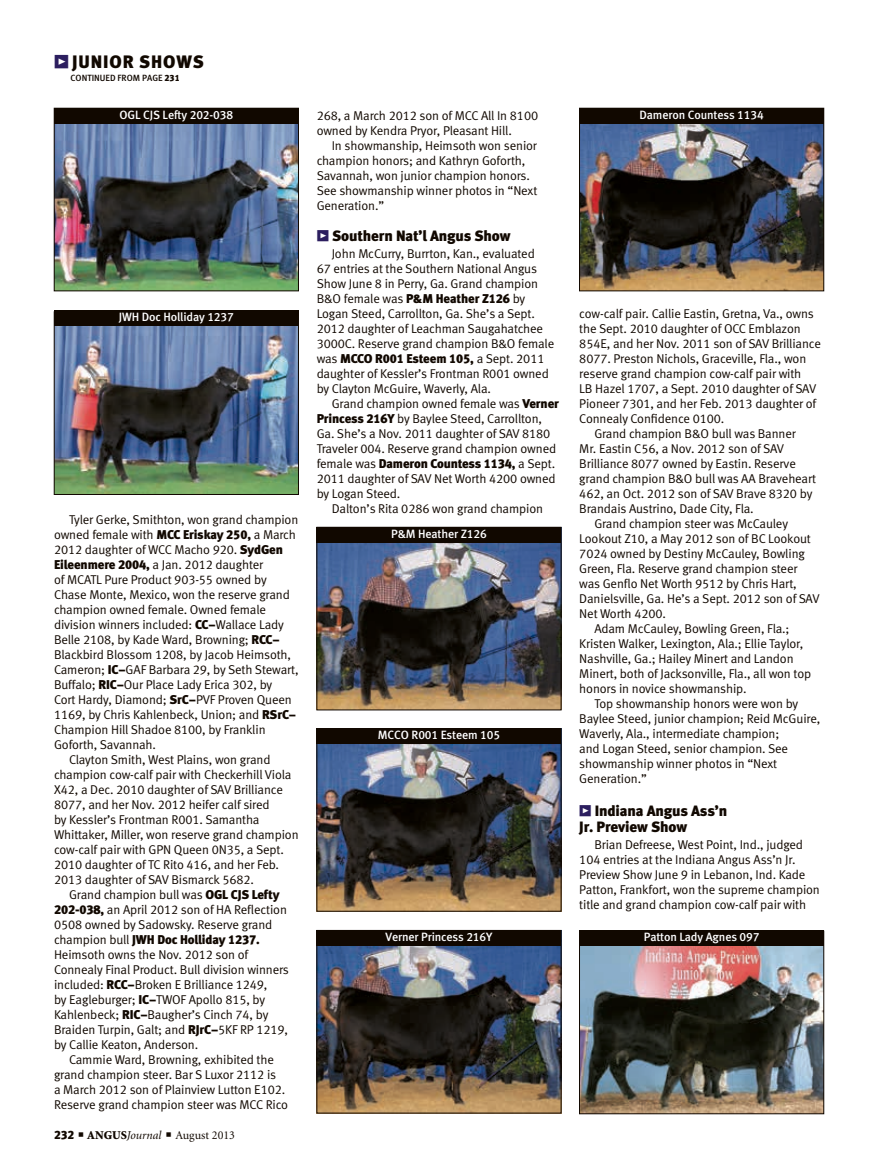
<style>
.page{position:relative;width:878px;height:1168px;background:#fff}
.page>*{position:absolute;margin:0;border:0;box-sizing:border-box;transform-origin:0 0}
.t1{font:18px "Meta Black LF";letter-spacing:.05em;color:#110800}
.Test_heading{font:15px/16.5px "Meta Black LF";letter-spacing:-.01em;color:#110800}
.Test_copy{font:12.75px/15px "Meta Normal LF";letter-spacing:-.01em;color:#110800}
.White_animal_name{font:12px "Meta Medium LF";letter-spacing:-.01em;color:#fff}
.t2{font:12px "Minion";color:#110800}
.t3{font:9px "Meta Medium LF";color:#110800}
.s1{font-family:"Meta Black Expert";color:#2c1e5f}
.s2{font-family:"Meta Black LF"}
.s3{font-weight:900}
.s4{font-style:italic}
.s5{font-family:"Meta Black Caps Expert";color:#2c1e5f}
</style>
<div class="page">
<img style="left:581px;top:123px;width:241px;height:166px">
<div style="left:579px;top:108px;width:245px;height:183px;border:1px solid #110800"></div>
<div style="left:579px;top:108px;width:245px;height:15px;background:#110800"></div>
<img style="left:318px;top:945px;width:241px;height:166px">
<div style="left:316px;top:930px;width:245px;height:183px;border:1px solid #110800"></div>
<div style="left:316px;top:930px;width:245px;height:15px;background:#110800"></div>
<img style="left:581px;top:946px;width:241px;height:166px">
<div style="left:579px;top:931px;width:245px;height:183px;border:1px solid #110800"></div>
<div style="left:579px;top:931px;width:245px;height:15px;background:#110800"></div>
<img style="left:318px;top:542px;width:241px;height:166px">
<div style="left:316px;top:527px;width:245px;height:183px;border:1px solid #110800"></div>
<div style="left:316px;top:527px;width:245px;height:15px;background:#110800"></div>
<img style="left:318px;top:743px;width:241px;height:166px">
<div style="left:316px;top:728px;width:245px;height:183px;border:1px solid #110800"></div>
<div style="left:316px;top:728px;width:245px;height:15px;background:#110800"></div>
<img style="left:56px;top:123px;width:240px;height:166px">
<div style="left:54px;top:108px;width:244px;height:15px;background:#110800"></div>
<img style="left:56px;top:325px;width:240px;height:168px">
<div style="left:54px;top:312px;width:244px;height:183px;border:1px solid #110800"></div>
<div style="left:54px;top:310px;width:244px;height:15px;background:#110800"></div>
<p class="t1" style="left:54px;top:51px;width:151px"><span class="s1">z</span> JUNIOR SHOWS</p>
<p class="t3" style="left:70px;top:72px;width:111px">CONTINUED FROM PAGE <span class="s2">231</span></p>
<p class="White_animal_name" style="left:119px;top:107px;width:115px">OGL CJS Lefty 202-038</p>
<p class="White_animal_name" style="left:119px;top:309px;width:117px">JWH Doc Holliday 1237</p>
<p class="Test_copy" style="left:54px;top:512px;width:246px;text-indent:15px">Tyler Gerke, Smithton, won grand champion owned female with <span class="s2">MCC Eriskay 250,</span> a March 2012 daughter of WCC Macho 920. <span class="s2">SydGen Eileenmere 2004,</span> a Jan. 2012 daughter<br>of MCATL Pure Product 903-55 owned by Chase Monte, Mexico, won the reserve grand champion owned female. Owned female division winners included: <span class="s2">CC–</span>Wallace Lady Belle 2108, by Kade Ward, Browning; <span class="s2">RCC– </span>Blackbird Blossom 1208, by Jacob Heimsoth, Cameron; <span class="s2">IC–</span>GAF Barbara 29, by Seth Stewart, Buffalo; <span class="s2">RIC–</span>Our Place Lady Erica 302, by<br>Cort Hardy, Diamond; <span class="s2">SrC–</span>PVF Proven Queen 1169, by Chris Kahlenbeck, Union; and <span class="s2">RSrC– </span>Champion Hill Shadoe 8100, by Franklin Goforth, Savannah.</p>
<p class="Test_copy" style="left:54px;top:752px;width:246px;text-indent:15px">Clayton Smith, West Plains, won grand champion cow-calf pair with Checkerhill Viola X42, a Dec. 2010 daughter of SAV Brilliance 8077, and her Nov. 2012 heifer calf sired<br>by Kessler’s Frontman R001. Samantha Whittaker, Miller, won reserve grand champion cow-calf pair with GPN Queen 0N35, a Sept.<br>2010 daughter of TC Rito 416, and her Feb.<br>2013 daughter of SAV Bismarck 5682.</p>
<p class="Test_copy" style="left:54px;top:887px;width:236px;text-indent:15px">Grand champion bull was <span class="s2">OGL CJS Lefty 202-038,</span> an April 2012 son of HA Reflection 0508 owned by Sadowsky. Reserve grand champion bull <span class="s2">JWH Doc Holliday 1237.<br></span>Heimsoth owns the Nov. 2012 son of Connealy Final Product. Bull division winners included: <span class="s2">RCC–</span>Broken E Brilliance 1249,<br>by Eagleburger; <span class="s2">IC–</span>TWOF Apollo 815, by Kahlenbeck; <span class="s2">RIC–</span>Baugher’s Cinch 74, by Braiden Turpin, Galt; and <span class="s2">RJrC–</span>5KF RP 1219, by Callie Keaton, Anderson.</p>
<p class="Test_copy" style="left:54px;top:1052px;width:235px;text-indent:15px">Cammie Ward, Browning, exhibited the grand champion steer. Bar S Luxor 2112 is<br>a March 2012 son of Plainview Lutton E102.<br>Reserve grand champion steer was MCC Rico</p>
<p class="t2" style="left:54px;top:1129px;width:182px"><span class="s2">232</span> ■ <span class="s3">ANGUS</span><span class="s4">Journal</span> ■ August 2013</p>
<p class="Test_copy" style="left:316px;top:108px;width:223px">268, a March 2012 son of MCC All In 8100 owned by Kendra Pryor, Pleasant Hill.</p>
<p class="Test_copy" style="left:316px;top:138px;width:222px;text-indent:15px">In showmanship, Heimsoth won senior champion honors; and Kathryn Goforth, Savannah, won junior champion honors.<br>See showmanship winner photos in “Next Generation.”</p>
<p class="Test_heading" style="left:316px;top:227px;width:195px"><span class="s5">z</span> Southern Nat’l Angus Show</p>
<p class="Test_copy" style="left:316px;top:246px;width:239px;text-indent:15px">John McCurry, Burrton, Kan., evaluated<br>67 entries at the Southern National Angus Show June 8 in Perry, Ga. Grand champion B&amp;O female was <span class="s2">P&amp;M Heather Z126</span> by Logan Steed, Carrollton, Ga. She’s a Sept.<br>2012 daughter of Leachman Saugahatchee 3000C. Reserve grand champion B&amp;O female was <span class="s2">MCCO R001 Esteem 105,</span> a Sept. 2011 daughter of Kessler’s Frontman R001 owned by Clayton McGuire, Waverly, Ala.</p>
<p class="Test_copy" style="left:316px;top:396px;width:244px;text-indent:15px">Grand champion owned female was <span class="s2">Verner Princess 216Y</span> by Baylee Steed, Carrollton, Ga. She’s a Nov. 2011 daughter of SAV 8180<br>Traveler 004. Reserve grand champion owned female was <span class="s2">Dameron Countess 1134,</span> a Sept.<br>2011 daughter of SAV Net Worth 4200 owned by Logan Steed.</p>
<p class="Test_copy" style="left:332px;top:501px;width:213px">Dalton’s Rita 0286 won grand champion</p>
<p class="White_animal_name" style="left:391px;top:526px;width:97px">P&amp;M Heather Z126</p>
<p class="White_animal_name" style="left:378px;top:728px;width:124px">MCCO R001 Esteem 105</p>
<p class="White_animal_name" style="left:639px;top:107px;width:126px">Dameron Countess 1134</p>
<p class="Test_copy" style="left:579px;top:306px;width:243px">cow-calf pair. Callie Eastin, Gretna, Va., owns the Sept. 2010 daughter of OCC Emblazon 854E, and her Nov. 2011 son of SAV Brilliance 8077. Preston Nichols, Graceville, Fla., won reserve grand champion cow-calf pair with<br>LB Hazel 1707, a Sept. 2010 daughter of SAV Pioneer 7301, and her Feb. 2013 daughter of Connealy Confidence 0100.</p>
<p class="Test_copy" style="left:579px;top:426px;width:238px;text-indent:15px">Grand champion B&amp;O bull was Banner Mr. Eastin C56, a Nov. 2012 son of SAV Brilliance 8077 owned by Eastin. Reserve grand champion B&amp;O bull was AA Braveheart 462, an Oct. 2012 son of SAV Brave 8320 by Brandais Austrino, Dade City, Fla.</p>
<p class="Test_copy" style="left:579px;top:516px;width:242px;text-indent:15px">Grand champion steer was McCauley Lookout Z10, a May 2012 son of BC Lookout 7024 owned by Destiny McCauley, Bowling Green, Fla. Reserve grand champion steer was Genflo Net Worth 9512 by Chris Hart, Danielsville, Ga. He’s a Sept. 2012 son of SAV Net Worth 4200.</p>
<p class="Test_copy" style="left:579px;top:621px;width:233px;text-indent:15px">Adam McCauley, Bowling Green, Fla.; Kristen Walker, Lexington, Ala.; Ellie Taylor, Nashville, Ga.; Hailey Minert and Landon Minert, both of Jacksonville, Fla., all won top honors in novice showmanship.</p>
<p class="Test_copy" style="left:579px;top:696px;width:242px;text-indent:15px">Top showmanship honors were won by Baylee Steed, junior champion; Reid McGuire, Waverly, Ala., intermediate champion;<br>and Logan Steed, senior champion. See showmanship winner photos in “Next Generation.”</p>
<p class="Test_heading" style="left:579px;top:802px;width:149px"><span class="s5">z</span> Indiana Angus Ass’n<br>Jr. Preview Show</p>
<p class="Test_copy" style="left:579px;top:837px;width:242px;text-indent:15px">Brian Defreese, West Point, Ind., judged 104 entries at the Indiana Angus Ass’n Jr.<br>Preview Show June 9 in Lebanon, Ind. Kade Patton, Frankfort, won the supreme champion title and grand champion cow-calf pair with</p>
<p class="White_animal_name" style="left:385px;top:929px;width:108px">Verner Princess 216Y</p>
<p class="White_animal_name" style="left:643px;top:930px;width:117px">Patton Lady Agnes 097</p>
</div>
